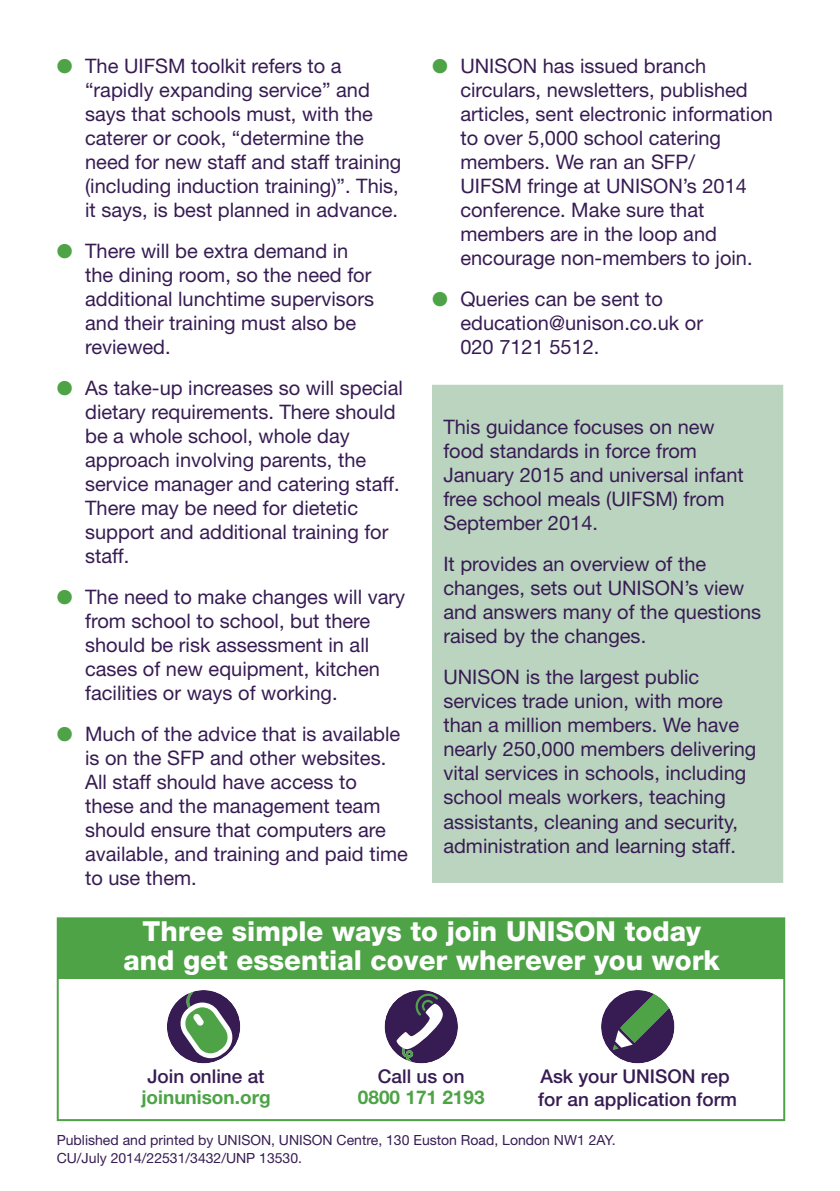
<style>
.page{position:relative;width:840px;height:1191px;background:#fff}
.page>*{position:absolute;margin:0;border:0;box-sizing:border-box;transform-origin:0 0}
.t1{font:800 27.6px/29.2px "Helvetica Neue";color:#fff;text-align:center}
.t2{font:20px/24px "Helvetica Neue";color:#371c53}
.t3{font:500 19px/22.8px "Helvetica Neue";color:#371c53}
.t4{font:700 19px "Helvetica Neue";color:#4da346}
.t5{font:14px/18px "Helvetica Neue";color:#371c53}
.s1{color:#4da346}
</style>
<div class="page">
<div style="left:432px;top:385px;width:350px;height:498px;background:#bbd4bf"></div>
<div style="left:58px;top:918px;width:725px;height:61px;background:#4da346"></div>
<svg style="left:167px;top:990px;width:73px;height:73px"></svg>
<svg style="left:601px;top:990px;width:73px;height:73px"></svg>
<svg style="left:384px;top:990px;width:73px;height:73px"></svg>
<div style="left:57px;top:917px;width:727px;height:204px;border:2px solid #4da346"></div>
<p class="t2" style="left:85px;top:53px;width:317px;text-indent:-28px"><span class="s1">●</span> The UIFSM toolkit refers to a “rapidly expanding service” and says that schools must, with the caterer or cook, “determine the need for new staff and staff training (including induction training)”. This, it says, is best planned in advance.</p>
<p class="t2" style="left:85px;top:238px;width:290px;text-indent:-28px"><span class="s1">●</span> There will be extra demand in the dining room, so the need for additional lunchtime supervisors and their training must also be reviewed.</p>
<p class="t2" style="left:85px;top:375px;width:319px;text-indent:-28px"><span class="s1">●</span> As take-up increases so will special dietary requirements. There should be a whole school, whole day approach involving parents, the service manager and catering staff.<br>There may be need for dietetic support and additional training for staff.</p>
<p class="t2" style="left:85px;top:584px;width:321px;text-indent:-28px"><span class="s1">●</span> The need to make changes will vary from school to school, but there should be risk assessment in all cases of new equipment, kitchen facilities or ways of working.</p>
<p class="t2" style="left:85px;top:721px;width:324px;text-indent:-28px"><span class="s1">●</span> Much of the advice that is available is on the SFP and other websites.<br>All staff should have access to these and the management team should ensure that computers are available, and training and paid time to use them.</p>
<p class="t2" style="left:460px;top:53px;width:314px;text-indent:-28px"><span class="s1">●</span> UNISON has issued branch circulars, newsletters, published articles, sent electronic information to over 5,000 school catering members. We ran an SFP/<br>UIFSM fringe at UNISON’s 2014 conference. Make sure that members are in the loop and encourage non-members to join.</p>
<p class="t2" style="left:460px;top:286px;width:244px;text-indent:-28px"><span class="s1">●</span> Queries can be sent to education@unison.co.uk or<br>020 7121 5512.</p>
<p class="t2" style="left:443px;top:415px;width:302px">This guidance focuses on new food standards in force from<br>January 2015 and universal infant free school meals (UIFSM) from<br>September 2014.</p>
<p class="t2" style="left:443px;top:552px;width:319px">It provides an overview of the changes, sets out UNISON’s view and answers many of the questions raised by the changes.</p>
<p class="t2" style="left:443px;top:665px;width:314px">UNISON is the largest public services trade union, with more than a million members. We have nearly 250,000 members delivering vital services in schools, including school meals workers, teaching assistants, cleaning and security, administration and learning staff.</p>
<h1 class="t1" style="left:123px;top:916px;width:597px">Three simple ways to join UNISON today and get essential cover wherever you work</h1>
<p class="t3" style="left:538px;top:1064px;width:200px">Ask your UNISON rep for an application form</p>
<p class="t5" style="left:57px;top:1131px;width:560px">Published and printed by UNISON, UNISON Centre, 130 Euston Road, London NW1 2AY.<br>CU/July 2014/22531/3432/UNP 13530.</p>
<p class="t3" style="left:377px;top:1064px;width:88px">Call us on</p>
<p class="t4" style="left:358px;top:1085px;width:128px">0800 171 2193</p>
<p class="t3" style="left:147px;top:1064px;width:118px">Join online at</p>
<p class="t4" style="left:141px;top:1085px;width:131px">joinunison.org</p>
</div>
